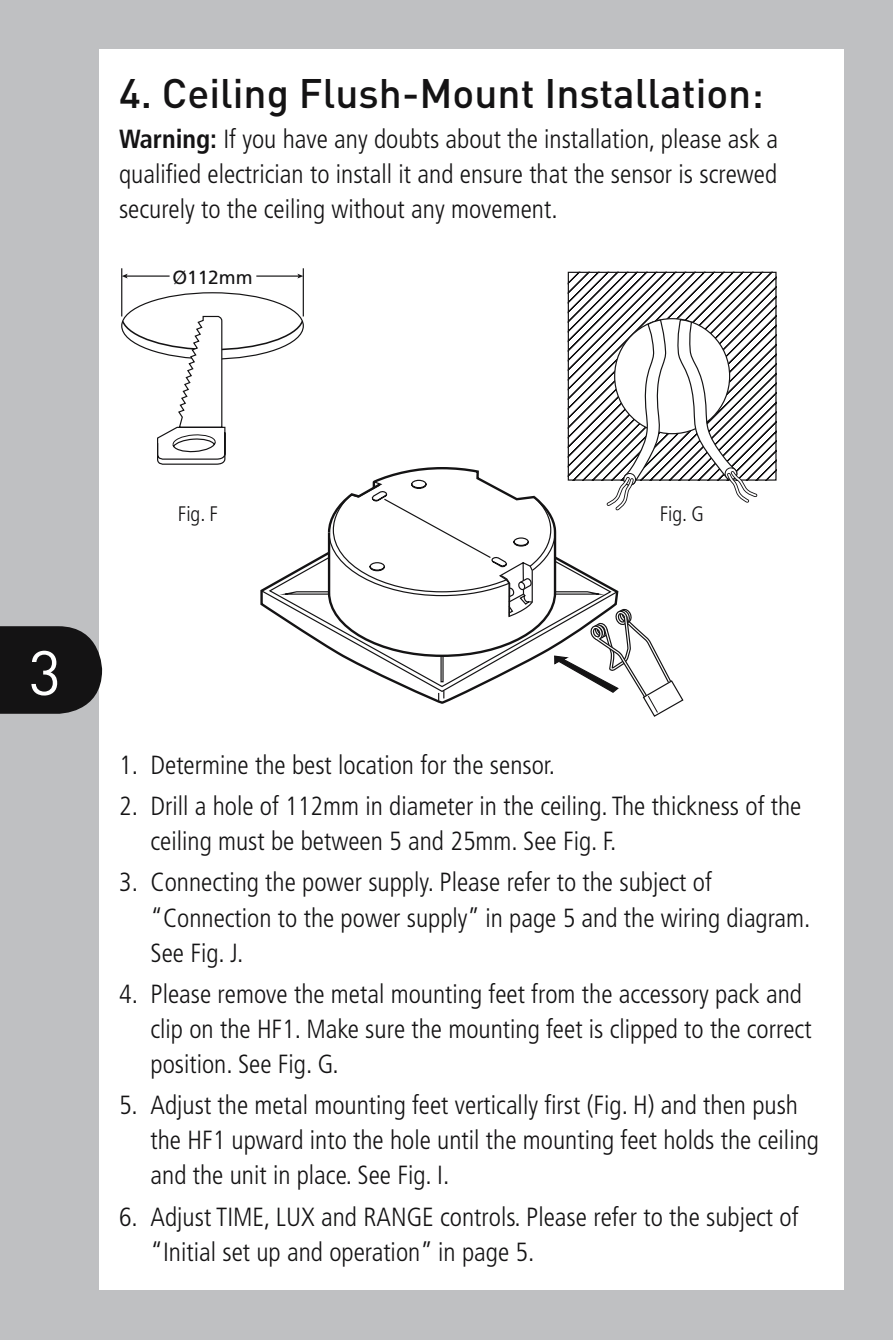
<style>
.page{position:relative;width:893px;height:1340px;background:#fff}
.page>*{position:absolute;margin:0;border:0;box-sizing:border-box;transform-origin:0 0}
.t1{font:61.6px "DIN";color:#fff}
.t2{font:500 40.6px "DIN";color:#141314}
.t3{font:300 condensed 26.25px/35px "Frutiger LT";color:#141314}
.t4{font:300 condensed 21px "Frutiger LT";color:#141314}
.t5{font:18.9px "Frutiger LT";color:#141314}
.s1{font-weight:700}
</style>
<div class="page">
<div style="left:0;top:0;width:893px;height:1339px;background:#bfc0c2"></div>
<div style="left:99px;top:50px;width:744px;height:1240px;background:#fff"></div>
<svg style="left:0;top:49px;width:102px;height:665px"></svg>
<hr style="left:552px;top:275px;width:1px;height:48px;background:#141314">
<svg style="left:567px;top:271px;width:210px;height:27px"></svg>
<hr style="left:256px;top:275px;width:43px;height:2px;background:#141314">
<svg style="left:297px;top:274px;width:6px;height:4px"></svg>
<hr style="left:126px;top:275px;width:44px;height:2px;background:#141314">
<svg style="left:122px;top:274px;width:6px;height:4px"></svg>
<hr style="left:121px;top:268px;width:1px;height:48px;background:#141314">
<hr style="left:303px;top:268px;width:1px;height:48px;background:#141314">
<svg style="left:121px;top:298px;width:656px;height:419px"></svg>
<h2 class="t2" style="left:119px;top:67px;width:646px">4. Ceiling Flush-Mount Installation:</h2>
<p class="t3" style="left:119px;top:122px;width:660px;text-align:justify"><span class="s1">Warning:</span> If you have any doubts about the installation, please ask a qualified electrician to install it and ensure that the sensor is screwed securely to the ceiling without any movement.</p>
<p class="t5" style="left:172px;top:266px;width:82px">Ø112mm</p>
<h1 class="t1" style="left:29px;top:634px;width:34px">3</h1>
<p class="t4" style="left:178px;top:501px;width:42px">Fig. F</p>
<p class="t4" style="left:660px;top:501px;width:46px">Fig. G</p>
<p class="t3" style="left:119px;top:747px;width:438px">1. Determine the best location for the sensor.</p>
<p class="t3" style="left:151px;top:788px;width:652px;text-indent:-32px">2. Drill a hole of 112mm in diameter in the ceiling. The thickness of the ceiling must be between 5 and 25mm. See Fig. F.</p>
<p class="t3" style="left:151px;top:865px;width:661px;text-indent:-32px">3. Connecting the power supply. Please refer to the subject of “Connection to the power supply” in page 5 and the wiring diagram.<br>See Fig. J.</p>
<p class="t3" style="left:151px;top:976px;width:663px;text-indent:-31px">4. Please remove the metal mounting feet from the accessory pack and clip on the HF1. Make sure the mounting feet is clipped to the correct position. See Fig. G.</p>
<p class="t3" style="left:151px;top:1088px;width:670px;text-indent:-32px">5. Adjust the metal mounting feet vertically first (Fig. H) and then push the HF1 upward into the hole until the mounting feet holds the ceiling and the unit in place. See Fig. I.</p>
<p class="t3" style="left:151px;top:1199px;width:649px;text-indent:-32px">6. Adjust TIME, LUX and RANGE controls. Please refer to the subject of “Initial set up and operation” in page 5.</p>
</div>
